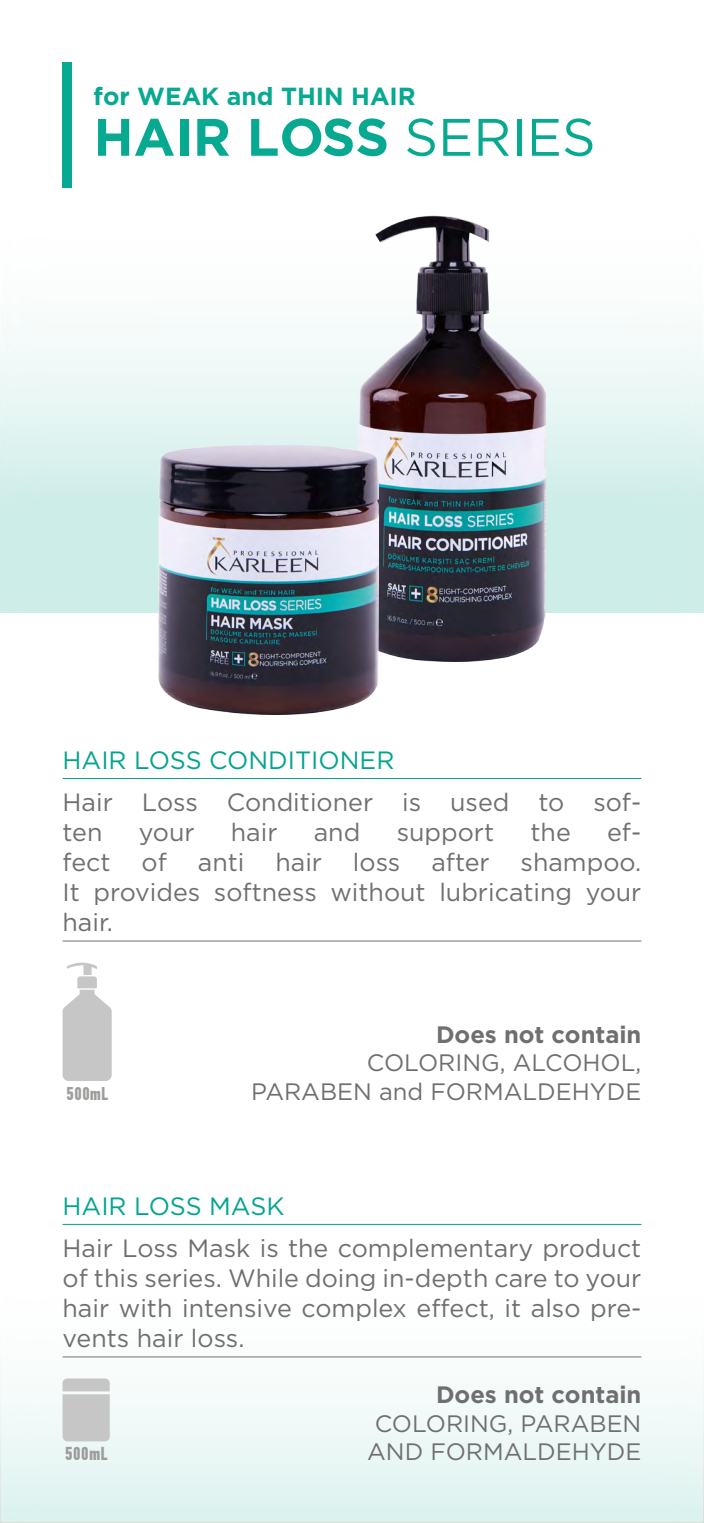
<style>
.page{position:relative;width:704px;height:1523px;background:#fff}
.page>*{position:absolute;margin:0;border:0;box-sizing:border-box;transform-origin:0 0}
.t1{font:700 52.56px "Gotham";color:#07a990}
.t2{font:25px/30px "Gotham";color:#706f6f;text-align:justify}
.t3{font:25px "Gotham";color:#00a48d}
.t4{font:700 24.75px "Gotham";color:#07a990}
.t5{font:23.75px/28.5px "Gotham";color:#706f6f;text-align:right}
.t6{font:700 23.75px "Gotham";color:#706f6f}
.t7{font:700 18.69px "PF Din Text Comp Pro";color:#9d9d9c}
.t8{font:700 18.44px "PF Din Text Comp Pro";color:#9d9d9c}
.s1{font-weight:400}
</style>
<div class="page">
<div style="left:62px;top:62px;width:10px;height:126px;background:#07a990"></div>
<div style="left:0;top:1248px;width:703px;height:274px;background:linear-gradient(to bottom,#fff,#e0f3f1)"></div>
<div style="left:0;top:188px;width:703px;height:425px;background:linear-gradient(to bottom,#fff,#c5eae4)"></div>
<img style="left:358px;top:216px;width:187px;height:445px">
<img style="left:158px;top:444px;width:220px;height:271px">
<svg style="left:62px;top:962px;width:50px;height:119px"></svg>
<hr style="left:62px;top:778px;width:579px;height:1px;background:#00a48d">
<hr style="left:62px;top:940px;width:579px;height:1px;background:#706f6f">
<hr style="left:62px;top:1224px;width:579px;height:1px;background:#00a48d">
<hr style="left:62px;top:1356px;width:579px;height:1px;background:#706f6f">
<svg style="left:63px;top:1378px;width:47px;height:63px"></svg>
<p class="t4" style="left:93px;top:81px;width:323px">for WEAK and THIN HAIR</p>
<h1 class="t1" style="left:93px;top:107px;width:503px">HAIR LOSS <span class="s1">SERIES</span></h1>
<p class="t3" style="left:62px;top:746px;width:333px">HAIR LOSS CONDITIONER</p>
<p class="t2" style="left:62px;top:787px;width:580px">Hair Loss Conditioner is used to sof&shy;ten</p>
<p class="t2" style="left:62px;top:817px;width:580px;text-indent:544px">ef&shy;fect of anti hair loss after shampoo.<br>It provides softness without lubricating your hair.</p>
<p class="t2" style="left:139px;top:817px;width:57px">your</p>
<p class="t2" style="left:231px;top:817px;width:48px">hair</p>
<p class="t2" style="left:313px;top:817px;width:48px">and</p>
<p class="t2" style="left:396px;top:817px;width:99px">support</p>
<p class="t2" style="left:530px;top:817px;width:42px">the</p>
<p class="t8" style="left:66px;top:1082px;width:43px">500mL</p>
<p class="t6" style="left:435px;top:1020px;width:207px">Does not contain</p>
<p class="t5" style="left:251px;top:1048px;width:391px">COLORING, ALCOHOL,<br>PARABEN and FORMALDEHYDE</p>
<p class="t3" style="left:62px;top:1192px;width:223px">HAIR LOSS MASK</p>
<p class="t2" style="left:62px;top:1233px;width:580px">Hair Loss Mask is the complementary product of this series. While doing in-depth care to your hair with intensive complex effect, it also pre&shy;vents hair loss.</p>
<p class="t6" style="left:435px;top:1381px;width:207px">Does not contain</p>
<p class="t5" style="left:374px;top:1408px;width:268px">COLORING, PARABEN</p>
<p class="t7" style="left:65px;top:1442px;width:44px">500mL</p>
<p class="t5" style="left:367px;top:1437px;width:275px">AND FORMALDEHYDE</p>
</div>
